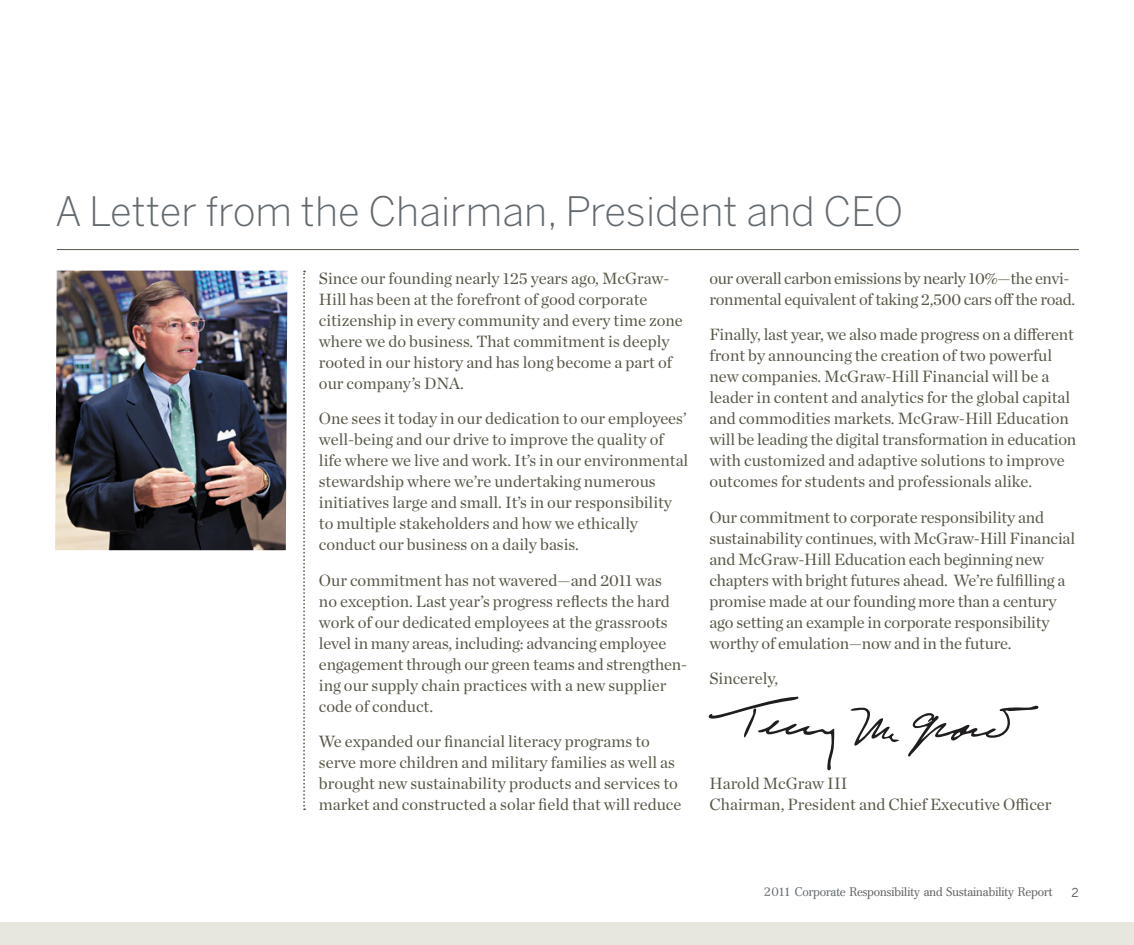
<style>
.page{position:relative;width:1134px;height:945px;background:#fff}
.page>*{position:absolute;margin:0;border:0;box-sizing:border-box;transform-origin:0 0}
.t1{font:300 40.25px "Benton Sans";color:#636a6f}
.Body_Text{font:16.62px/21px "Chronicle Deck";color:#585646}
.Body_Text-2{font:16.62px/21px "Chronicle Deck";letter-spacing:-.02em;color:#585646}
.t2{font:12.25px "Cremona";color:#636366}
.t3{font:12.25px "Benton Sans";color:#636366}
.s1{color:#636a6f}
</style>
<div class="page">
<div style="left:0;top:923px;width:1134px;height:22px;background:#e7e7e0"></div>
<hr style="left:57px;top:249px;width:1022px;height:1px;background:#585646">
<svg style="left:850px;top:707px;width:49px;height:39px"></svg>
<svg style="left:709px;top:697px;width:125px;height:73px"></svg>
<svg style="left:908px;top:706px;width:130px;height:51px"></svg>
<img style="left:55px;top:271px;width:232px;height:279px">
<svg style="left:303px;top:271px;width:2px;height:539px"></svg>
<p class="t1" style="left:55px;top:188px;width:850px">A Letter from the Chairman, President and CEO</p>
<p class="Body_Text" style="left:319px;top:267px;width:365px">Since our founding nearly 125 years ago, McGraw-Hill has been at the forefront of good corporate citizenship in every community and every time zone where we do business. That commitment is deeply rooted in our history and has long become a part of our company’s DNA.</p>
<p class="Body_Text" style="left:319px;top:407px;width:371px">One sees it today in our dedication to our employees’ well-being and our drive to improve the quality of life where we live and work. It’s in our environmental stewardship where we’re undertaking numerous initiatives large and small. It’s in our responsibility to multiple stakeholders and how we ethically conduct our business on a daily basis.</p>
<p class="Body_Text" style="left:319px;top:569px;width:370px">Our commitment has not wavered—and 2011 was<br>no exception. Last year’s progress reflects the hard work of our dedicated employees at the grassroots level in many areas, including: advancing employee engagement through our green teams and strengthen&shy;ing our supply chain practices with a new supplier code of conduct.</p>
<p class="Body_Text" style="left:319px;top:730px;width:364px">We expanded our financial literacy programs to serve more children and military families as well as brought new sustainability products and services to market and constructed a solar field that will reduce</p>
<p class="Body_Text-2" style="left:709px;top:267px;width:367px">our overall carbon emissions by nearly 10%—the envi&shy;ronmental equivalent of taking 2,500 cars off the road.</p>
<p class="Body_Text" style="left:709px;top:323px;width:368px">Finally, last year, we also made progress on a different front by announcing the creation of two powerful new companies. McGraw-Hill Financial will be a leader in content and analytics for the global capital and commodities markets. McGraw-Hill Education will be leading the digital transformation in education with customized and adaptive solutions to improve outcomes for students and professionals alike.</p>
<p class="Body_Text" style="left:709px;top:506px;width:367px">Our commitment to corporate responsibility and sustainability continues, with McGraw-Hill Financial and McGraw-Hill Education each beginning new chapters with bright futures ahead. We’re fulfilling a promise made at our founding more than a century ago setting an example in corporate responsibility worthy of emulation—now and in the future.</p>
<p class="Body_Text" style="left:709px;top:667px;width:70px">Sincerely,</p>
<p class="Body_Text" style="left:709px;top:772px;width:344px">Harold McGraw III<br>Chairman, President and Chief Executive Officer</p>
<p class="t2" style="left:764px;top:885px;width:290px"><span class="s1">2011 Corporat</span>e Responsibility and Sustainability Report</p>
<p class="t3" style="left:1072px;top:885px;width:9px">2</p>
</div>
